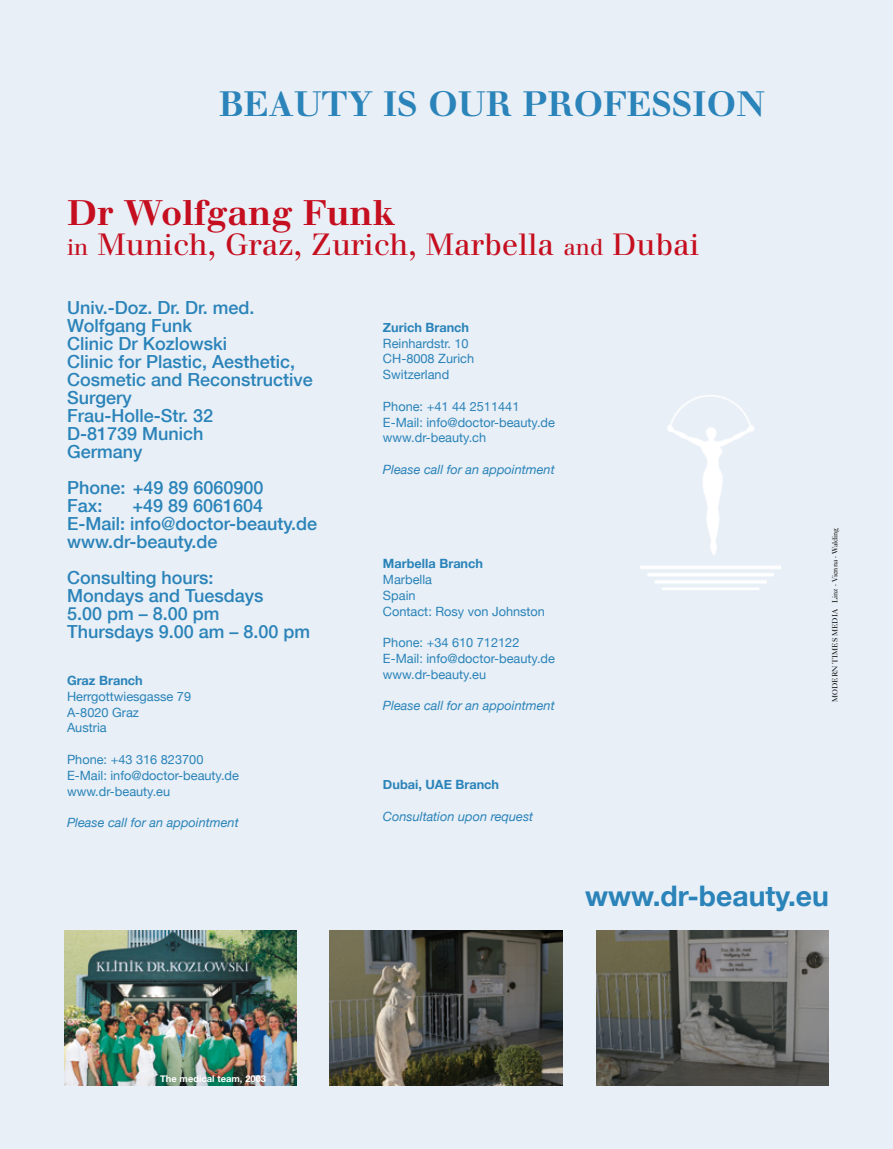
<style>
.page{position:relative;width:893px;height:1149px;background:#fff}
.page>*{position:absolute;margin:0;border:0;box-sizing:border-box;transform-origin:0 0}
.t1{font:700 34.8px "Walbaum";color:#c50e1f}
.t2{font:700 34.5px "Walbaum";color:#2a83b9}
.t3{font:30px "Walbaum";color:#c50e1f}
.t4{font:700 28.35px "Helvetica Neue";color:#2a83b9}
.t5{font:500 18px/18px "Helvetica Neue";color:#2a83b9}
.t6{font:12.75px/15.8px "Helvetica Neue";color:#2a83b9}
.t7{font:italic 12.75px "Helvetica Neue";color:#2a83b9}
.t8{font:700 12.75px "Helvetica Neue";color:#2a83b9}
.t9{font:700 9.3px "Helvetica Neue";color:#fff}
.t10{font:7.5px "Caslon Five Forty";color:#000}
.s1{font-size:22.5px}
</style>
<div class="page">
<div style="left:0;top:0;width:893px;height:1148px;background:#e8eff6"></div>
<img style="left:64px;top:930px;width:232px;height:155px">
<img style="left:330px;top:930px;width:233px;height:155px">
<img style="left:597px;top:930px;width:232px;height:154px">
<img style="left:641px;top:395px;width:140px;height:194px">
<h2 class="t2" style="left:219px;top:83px;width:548px">BEAUTY IS OUR PROFESSION</h2>
<h1 class="t1" style="left:67px;top:191px;width:330px">DR WOLFGANG FUNK</h1>
<h3 class="t3" style="left:67px;top:226px;width:634px"><span class="s1">in</span> Munich, Graz, Zurich, Marbella <span class="s1">and</span> Dubai</h3>
<h3 class="t5" style="left:67px;top:298px;width:247px">Univ.-Doz. Dr. Dr. med.<br>Wolfgang Funk<br>Clinic Dr Kozlowski<br>Clinic for Plastic, Aesthetic,<br>Cosmetic and Reconstructive<br>Surgery<br>Frau-Holle-Str. 32<br>D-81739 Munich<br>Germany</h3>
<h3 class="t5" style="left:67px;top:478px;width:198px">Phone: +49 89 6060900<br>Fax:</h3>
<h3 class="t5" style="left:67px;top:496px;width:252px;text-indent:65px">+49 89 6061604<br>E-Mail: info@doctor-beauty.de www.dr-beauty.de</h3>
<h3 class="t5" style="left:67px;top:568px;width:245px">Consulting hours:<br>Mondays and Tuesdays<br>5.00 pm – 8.00 pm<br>Thursdays 9.00 am – 8.00 pm</h3>
<p class="t8" style="left:67px;top:672px;width:77px">Graz Branch</p>
<p class="t6" style="left:67px;top:688px;width:126px">Herrgottwiesgasse 79<br>A-8020 Graz<br>Austria</p>
<p class="t6" style="left:67px;top:751px;width:173px">Phone: +43 316 823700<br>E-Mail: info@doctor-beauty.de www.dr-beauty.eu</p>
<p class="t7" style="left:67px;top:814px;width:173px">Please call for an appointment</p>
<p class="t8" style="left:383px;top:319px;width:88px">Zurich Branch</p>
<p class="t6" style="left:383px;top:335px;width:93px">Reinhardstr. 10<br>CH-8008 Zurich<br>Switzerland</p>
<p class="t6" style="left:383px;top:398px;width:173px">Phone: +41 44 2511441<br>E-Mail: info@doctor-beauty.de www.dr-beauty.ch</p>
<p class="t7" style="left:383px;top:461px;width:173px">Please call for an appointment</p>
<p class="t8" style="left:383px;top:555px;width:102px">Marbella Branch</p>
<p class="t6" style="left:383px;top:571px;width:164px">Marbella<br>Spain<br>Contact: Rosy von Johnston</p>
<p class="t6" style="left:383px;top:634px;width:173px">Phone: +34 610 712122<br>E-Mail: info@doctor-beauty.de www.dr-beauty.eu</p>
<p class="t7" style="left:383px;top:697px;width:173px">Please call for an appointment</p>
<p class="t8" style="left:383px;top:776px;width:118px">Dubai, UAE Branch</p>
<p class="t7" style="left:383px;top:808px;width:152px">Consultation upon request</p>
<p class="t10" style="left:830px;top:701px;width:175px;rotate:-90deg">MODERN TIMES MEDIA Linz · Vienna · Walding</p>
<p class="t9" style="left:160px;top:1072px;width:107px">The medical team, 2003</p>
<h3 class="t4" style="left:585px;top:878px;width:245px">www.dr-beauty.eu</h3>
</div>
